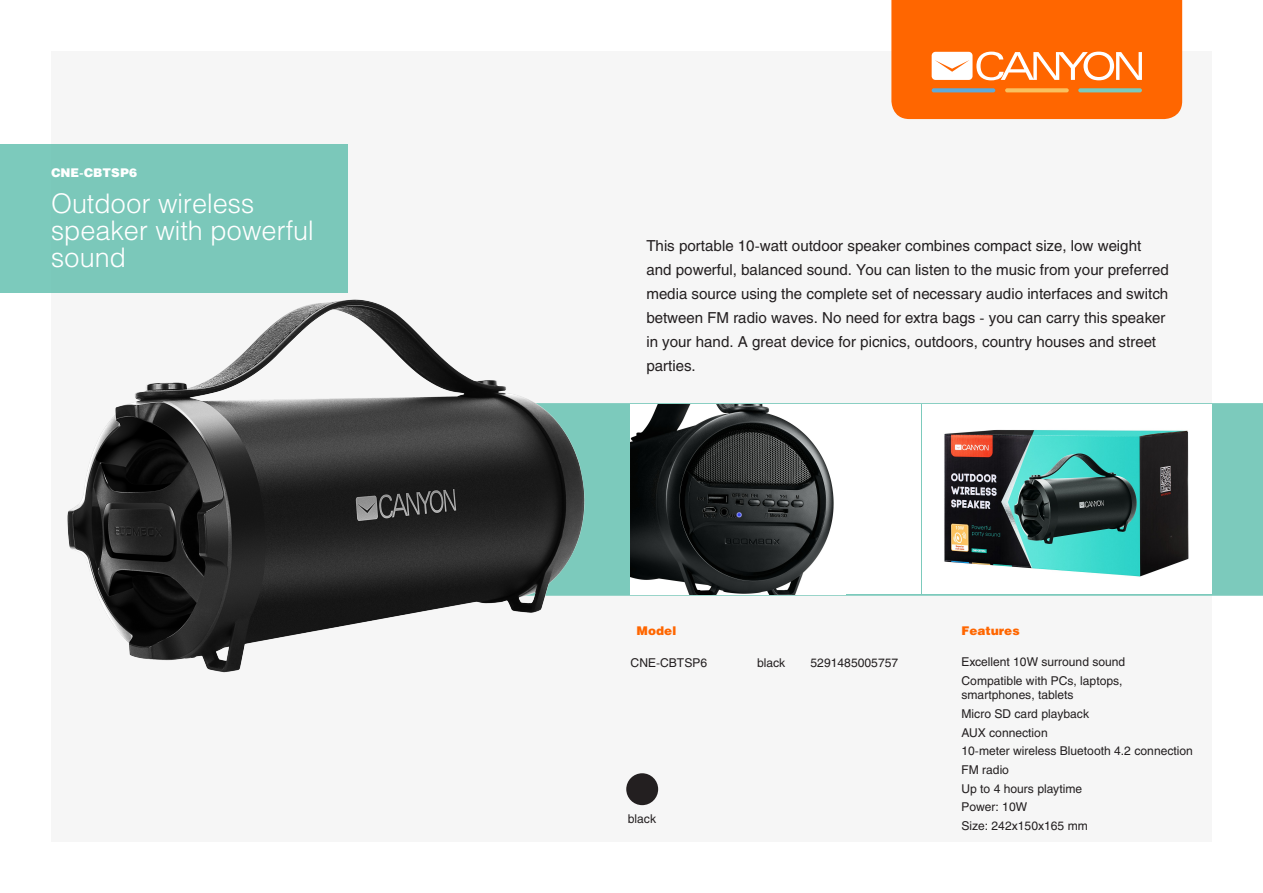
<style>
.page{position:relative;width:1263px;height:893px;background:#fff}
.page>*{position:absolute;margin:0;border:0;box-sizing:border-box;transform-origin:0 0}
.t1{font:27px/27px "Helios Light C";color:#fff}
.t2{font:15px/24px "Helios C";color:#231f20}
.t3{font:12px/18.6px "Helios C";color:#231f20}
.t4{font:12px "Helios Black C";color:#f60}
.t5{font:12px "Helios Black C";color:#fff}
</style>
<div class="page">
<div style="left:51px;top:51px;width:1161px;height:791px;background:#f6f6f6"></div>
<svg style="left:609px;top:403px;width:654px;height:193px;background:#84cdc0"></svg>
<div style="left:923px;top:404px;width:289px;height:190px;background:#fff"></div>
<img style="left:944px;top:429px;width:245px;height:148px">
<div style="left:631px;top:404px;width:289px;height:190px;background:#fff"></div>
<img style="left:631px;top:404px;width:203px;height:190px">
<div style="left:0;top:144px;width:347px;height:149px;background:#7ccabc"></div>
<div style="left:626px;top:773px;width:32px;height:32px;background:#231f20;border-radius:50%"></div>
<img style="left:67px;top:277px;width:542px;height:396px">
<svg style="left:891px;top:0;width:291px;height:119px;background:#fe7315"></svg>
<svg style="left:932px;top:88px;width:63px;height:4px"></svg>
<svg style="left:1005px;top:88px;width:64px;height:4px"></svg>
<svg style="left:1078px;top:88px;width:64px;height:4px"></svg>
<p class="t5" style="left:51px;top:165px;width:88px">CNE-CBTSP6</p>
<h1 class="t1" style="left:51px;top:189px;width:264px">Outdoor wireless speaker with powerful sound</h1>
<p class="t2" style="left:646px;top:233px;width:524px">This portable 10-watt outdoor speaker combines compact size, low weight and powerful, balanced sound. You can listen to the music from your preferred media source using the complete set of necessary audio interfaces and switch between FM radio waves. No need for extra bags - you can carry this speaker in your hand. A great device for picnics, outdoors, country houses and street parties.</p>
<p class="t4" style="left:637px;top:623px;width:41px">Model</p>
<p class="t3" style="left:631px;top:653px;width:78px">CNE-CBTSP6</p>
<p class="t3" style="left:757px;top:653px;width:30px">black</p>
<p class="t3" style="left:810px;top:653px;width:89px">5291485005757</p>
<p class="t3" style="left:628px;top:809px;width:30px">black</p>
<p class="t4" style="left:961px;top:623px;width:60px">Features</p>
<p class="t3" style="left:961px;top:653px;width:165px">Excellent 10W surround sound<br>Compatible with PCs, laptops,</p>
<p class="t3" style="left:961px;top:686px;width:233px">smartphones, tablets<br>Micro SD card playback<br>AUX connection<br>10-meter wireless Bluetooth 4.2 connection<br>FM radio<br>Up to 4 hours playtime<br>Power: 10W<br>Size: 242x150x165 mm</p>
</div>
